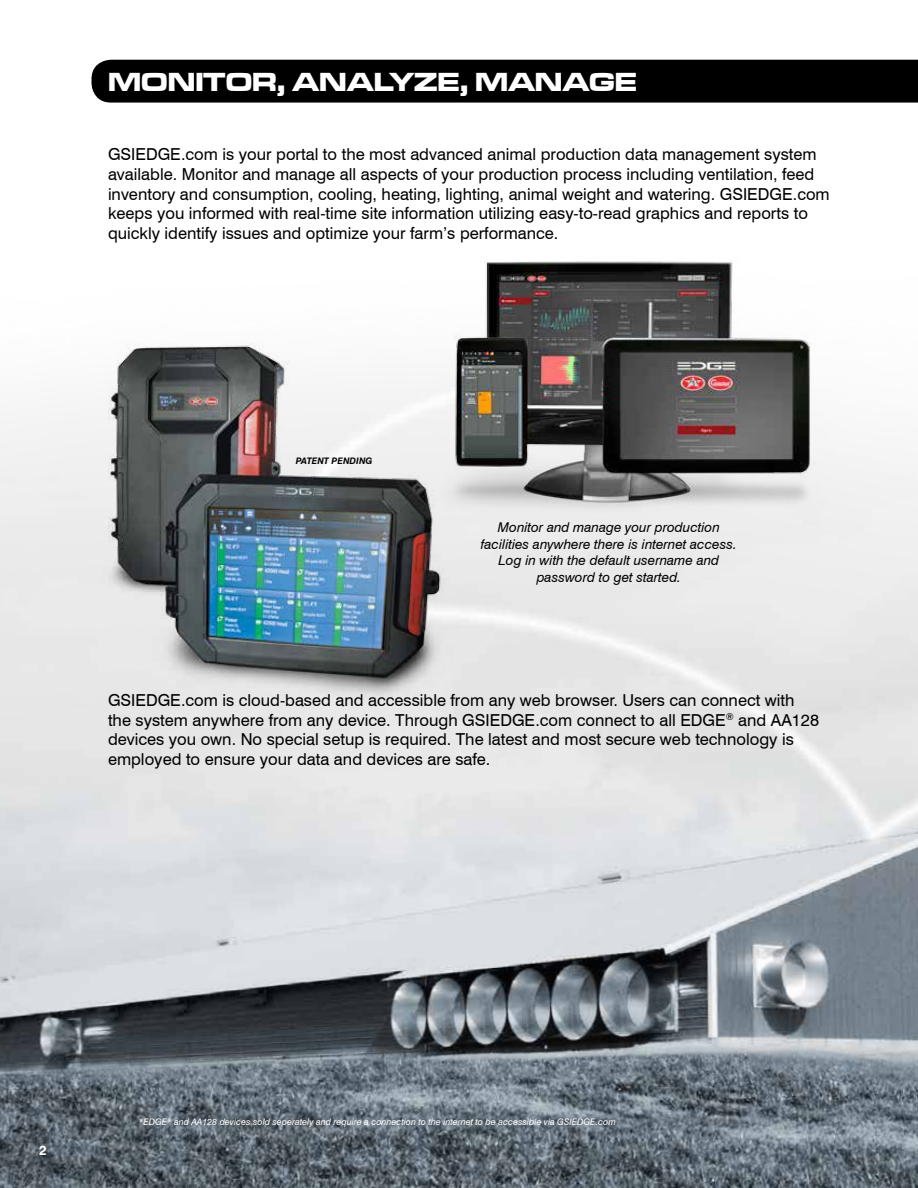
<style>
.page{position:relative;width:918px;height:1188px;background:#fff}
.page>*{position:absolute;margin:0;border:0;box-sizing:border-box;transform-origin:0 0}
.t1{font:27px "Microgramma D Bold Exte";color:#fff}
.t2{font:16.5px/19.5px "Swiss 721 BT";color:#000}
.t3{font:italic 13.5px/16.5px "Swiss 721 BT";color:#000;text-align:center}
.t4{font:700 13.5px "Swiss 721 BT";color:#fff}
.t5{font:italic 9px "Swiss 721 BT";color:#fff}
.t6{font:italic 700 9px "Swiss 721 BT";color:#000}
</style>
<div class="page">
<img style="left:0;top:410px;width:918px;height:778px">
<div style="left:92px;top:60px;width:826px;height:43px;background:#000"></div>
<img style="left:478px;top:259px;width:360px;height:263px">
<img style="left:82px;top:335px;width:396px;height:379px">
<h1 class="t1" style="left:108px;top:63px;width:530px">MONITOR, ANALYZE, MANAGE</h1>
<p class="t2" style="left:108px;top:144px;width:723px">GSIEDGE.com is your portal to the most advanced animal production data management system available. Monitor and manage all aspects of your production process including ventilation, feed inventory and consumption, cooling, heating, lighting, animal weight and watering. GSIEDGE.com keeps you informed with real-time site information utilizing easy-to-read graphics and reports to quickly identify issues and optimize your farm’s performance.</p>
<p class="t6" style="left:296px;top:454px;width:78px">PATENT PENDING</p>
<p class="t3" style="left:481px;top:519px;width:257px">Monitor and manage your production facilities anywhere there is internet access.<br>Log in with the default username and password to get started.</p>
<p class="t2" style="left:108px;top:690px;width:713px">GSIEDGE.com is cloud-based and accessible from any web browser. Users can connect with the system anywhere from any device. Through GSIEDGE.com connect to all EDGE<sup>®</sup> and AA128 devices you own. No special setup is required. The latest and most secure web technology is employed to ensure your data and devices are safe.</p>
<p class="t4" style="left:39px;top:1141px;width:9px">2</p>
<p class="t5" style="left:139px;top:1116px;width:478px">*EDGE<sup>®</sup> and AA128 devices sold seperately and require a connection to the internet to be accessible via GSIEDGE.com</p>
</div>
